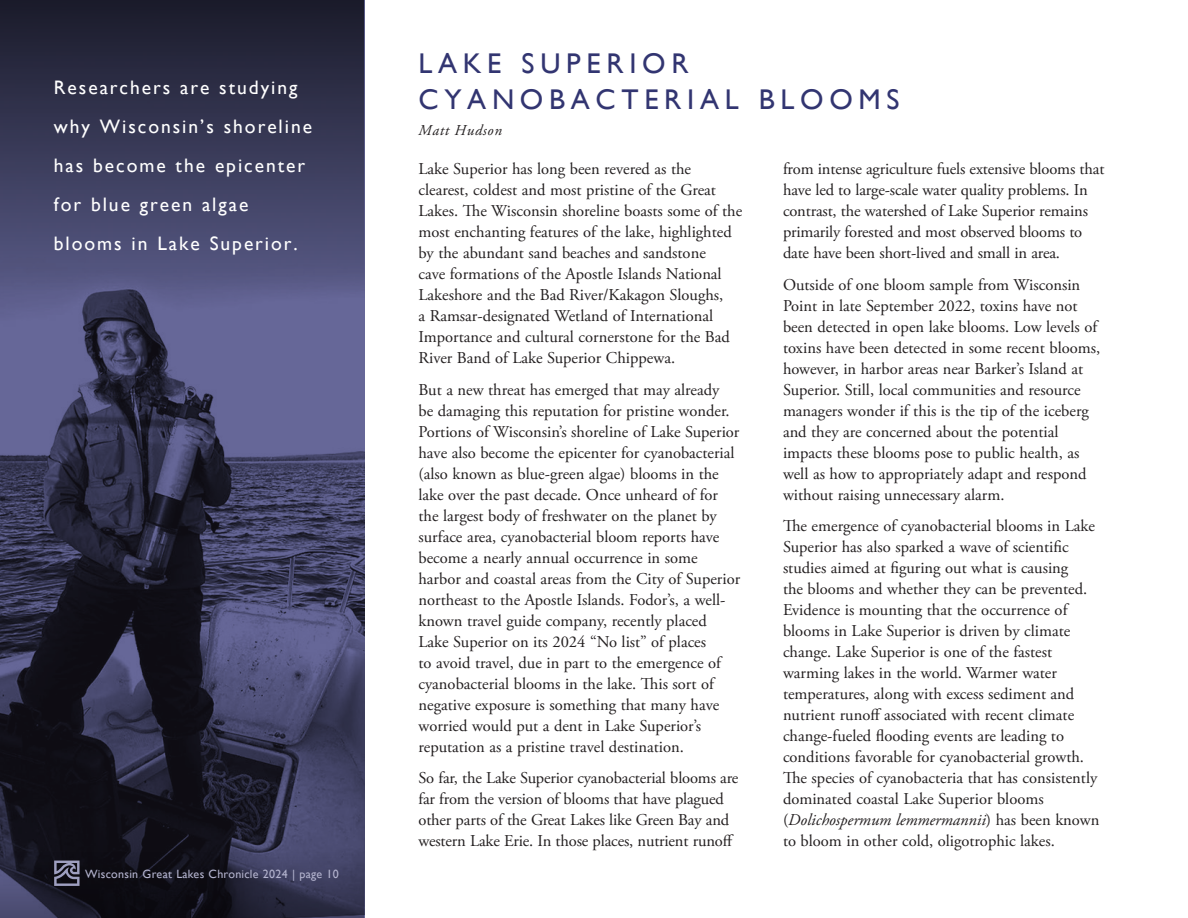
<style>
.page{position:relative;width:1188px;height:918px;background:#fff}
.page>*{position:absolute;margin:0;border:0;box-sizing:border-box;transform-origin:0 0}
.t1{font:28.5px/36px "Gill Sans";letter-spacing:.2em;color:#323571}
.t2{font:19.5px/39px "Gill Sans";letter-spacing:.1em;color:#fff}
.t3{font:16.5px/21px "Adobe Garamond Pro";color:#231f20}
.t4{font:italic 15px "Adobe Garamond Pro";letter-spacing:.05em;color:#231f20}
.t5{font:12px "Gill Sans";letter-spacing:.025em;color:#b4b4cf}
.s1{font-style:italic}
</style>
<div class="page">
<img style="left:0;top:306px;width:364px;height:536px">
<svg style="left:0;top:842px;width:364px;height:76px"></svg>
<div style="left:0;top:0;width:364px;height:306px;background:linear-gradient(to bottom,#191a29,#5b5d8a)"></div>
<svg style="left:54px;top:861px;width:26px;height:25px"></svg>
<p class="t2" style="left:54px;top:68px;width:260px">Researchers are studying why Wisconsin’s shoreline has become the epicenter for blue green algae blooms in Lake Superior.</p>
<p class="t5" style="left:85px;top:867px;width:255px">Wisconsin Great Lakes Chronicle 2024 | page 10</p>
<h1 class="t1" style="left:418px;top:46px;width:483px">LAKE SUPERIOR<br>CYANOBACTERIAL BLOOMS</h1>
<p class="t4" style="left:418px;top:121px;width:85px">Matt Hudson</p>
<p class="t3" style="left:418px;top:159px;width:325px">Lake Superior has long been revered as the clearest, coldest and most pristine of the Great Lakes. The Wisconsin shoreline boasts some of the most enchanting features of the lake, highlighted by the abundant sand beaches and sandstone<br>cave formations of the Apostle Islands National Lakeshore and the Bad River/Kakagon Sloughs,<br>a Ramsar-designated Wetland of International Importance and cultural cornerstone for the Bad River Band of Lake Superior Chippewa.</p>
<p class="t3" style="left:418px;top:379px;width:323px">But a new threat has emerged that may already<br>be damaging this reputation for pristine wonder.<br>Portions of Wisconsin’s shoreline of Lake Superior have also become the epicenter for cyanobacterial (also known as blue-green algae) blooms in the lake over the past decade. Once unheard of for the largest body of freshwater on the planet by surface area, cyanobacterial bloom reports have become a nearly annual occurrence in some harbor and coastal areas from the City of Superior northeast to the Apostle Islands. Fodor’s, a well&shy;known travel guide company, recently placed Lake Superior on its 2024 “No list” of places<br>to avoid travel, due in part to the emergence of cyanobacterial blooms in the lake. This sort of negative exposure is something that many have worried would put a dent in Lake Superior’s reputation as a pristine travel destination.</p>
<p class="t3" style="left:418px;top:768px;width:322px">So far, the Lake Superior cyanobacterial blooms are far from the version of blooms that have plagued other parts of the Great Lakes like Green Bay and western Lake Erie. In those places, nutrient runoff</p>
<p class="t3" style="left:783px;top:159px;width:323px">from intense agriculture fuels extensive blooms that have led to large-scale water quality problems. In contrast, the watershed of Lake Superior remains primarily forested and most observed blooms to date have been short-lived and small in area.</p>
<p class="t3" style="left:783px;top:274px;width:319px">Outside of one bloom sample from Wisconsin Point in late September 2022, toxins have not been detected in open lake blooms. Low levels of toxins have been detected in some recent blooms, however, in harbor areas near Barker’s Island at Superior. Still, local communities and resource managers wonder if this is the tip of the iceberg and they are concerned about the potential impacts these blooms pose to public health, as well as how to appropriately adapt and respond without raising unnecessary alarm.</p>
<p class="t3" style="left:783px;top:516px;width:318px">The emergence of cyanobacterial blooms in Lake Superior has also sparked a wave of scientific studies aimed at figuring out what is causing<br>the blooms and whether they can be prevented.<br>Evidence is mounting that the occurrence of blooms in Lake Superior is driven by climate change. Lake Superior is one of the fastest warming lakes in the world. Warmer water temperatures, along with excess sediment and nutrient runoff associated with recent climate change-fueled flooding events are leading to conditions favorable for cyanobacterial growth.<br>The species of cyanobacteria that has consistently dominated coastal Lake Superior blooms (<span class="s1">Dolichospermum lemmermannii</span>) has been known to bloom in other cold, oligotrophic lakes.</p>
</div>
